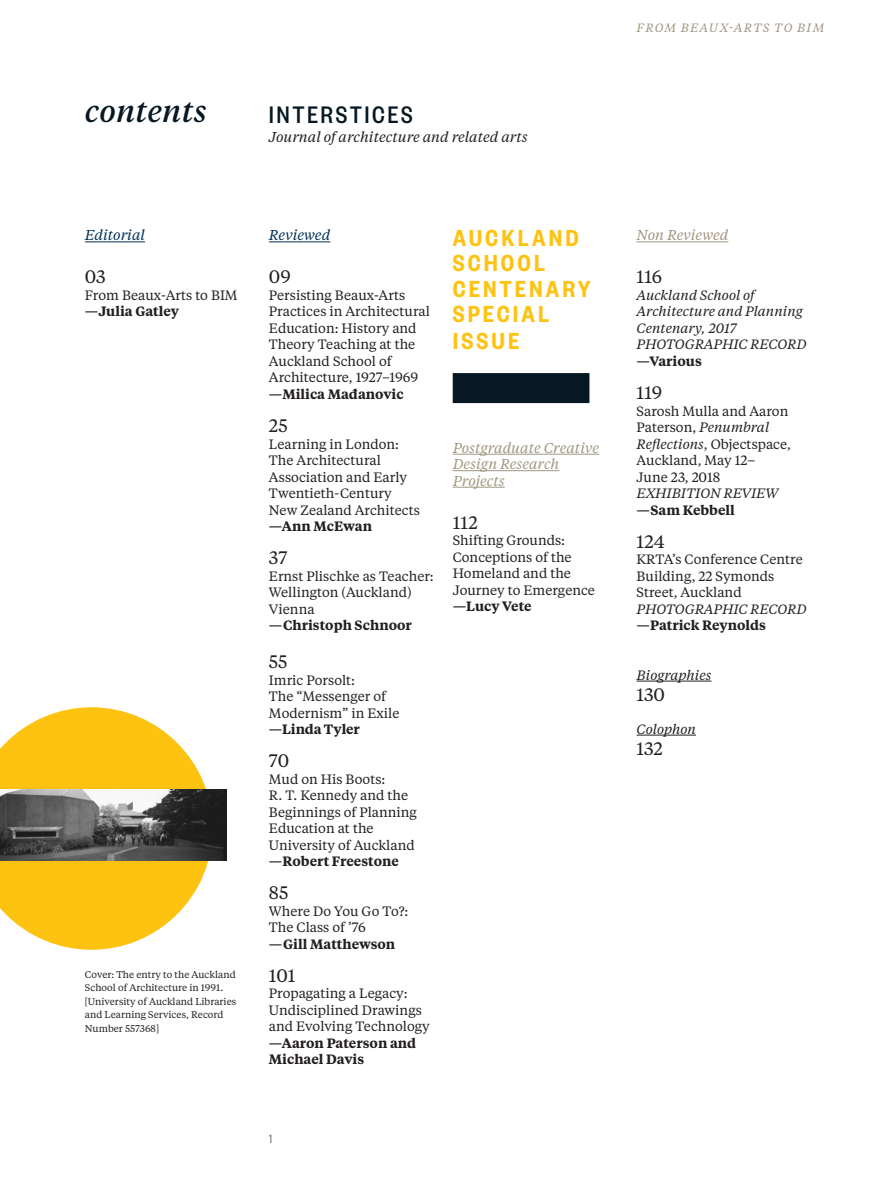
<style>
.page{position:relative;width:893px;height:1191px;background:#fff}
.page>*{position:absolute;margin:0;border:0;box-sizing:border-box;transform-origin:0 0}
._02_heading_side{font:italic 500 30px "Tiempos Text";letter-spacing:.005em;color:#071822}
._02_heading{font:500 26.25px "Founders Grotesk Cond";letter-spacing:.095em;color:#071822}
._02_heading-2{font:600 25.5px/25.5px "Founders Grotesk Cond";letter-spacing:.12em;color:#fec210}
._02_contents___title{font:18px "Tiempos Text";color:#231f20}
._02_contents{font:18px "Tiempos Text";letter-spacing:.015em;color:#231f20}
._02_contents-2{font:italic 14.25px "Tiempos Text";color:#a09780}
._02_heading-3{font:italic 14.25px "Tiempos Text";color:#231f20}
._02_subheading{font:italic 14.25px "Tiempos Text";color:#002f57}
._02_subheading-2{font:italic 14.25px "Tiempos Text";color:#a09780}
._02_contents___title-2{font:13.5px/16.5px "Tiempos Text";color:#231f20}
._02_contents-3{font:italic 13.5px/16.5px "Tiempos Text";color:#231f20}
._02_contents___title-3{font:600 13.5px/16.5px "Tiempos Text";color:#231f20}
._02_contents___autho{font:600 13.5px "Tiempos Text";color:#231f20}
._02_contents-4{font:13.5px/16.5px "Tiempos Text";color:#231f20}
._02_contents-5{font:600 13.5px "Tiempos Text";color:#231f20}
._02_contents___title-4{font:italic 13.5px "Tiempos Text";color:#231f20}
.t1{font:300 13.5px "Founders Grotesk";color:#57585a}
.t2{font:italic 12px "Tiempos Text";letter-spacing:.115em;color:#a09780}
._02_caption{font:9.75px/13.5px "Tiempos Text";color:#231f20}
.s1{font-style:italic}
</style>
<div class="page">
<hr style="left:85px;top:242px;width:60px;height:1px;background:#002f57">
<hr style="left:269px;top:242px;width:61px;height:1px;background:#002f57">
<hr style="left:637px;top:242px;width:91px;height:1px;background:#a09780">
<hr style="left:637px;top:681px;width:74px;height:1px;background:#231f20">
<hr style="left:637px;top:735px;width:59px;height:1px;background:#231f20">
<hr style="left:453px;top:454px;width:146px;height:1px;background:#a09780">
<hr style="left:453px;top:470px;width:106px;height:1px;background:#a09780">
<hr style="left:453px;top:487px;width:52px;height:1px;background:#a09780">
<div style="left:453px;top:373px;width:136px;height:30px;background:#071822"></div>
<svg style="left:0;top:707px;width:213px;height:242px;fill:#fec210"></svg>
<img style="left:0;top:789px;width:226px;height:71px">
<p class="_02_heading_side" style="left:85px;top:91px;width:123px">contents</p>
<p class="_02_heading" style="left:269px;top:99px;width:145px">INTERSTICES</p>
<p class="_02_heading-3" style="left:269px;top:128px;width:260px">Journal of architecture and related arts</p>
<p class="_02_subheading" style="left:85px;top:226px;width:62px">Editorial</p>
<p class="_02_contents___title" style="left:85px;top:265px;width:22px">03</p>
<p class="_02_contents___title-2" style="left:85px;top:286px;width:154px">From Beaux-Arts to BIM</p>
<p class="_02_contents___autho" style="left:85px;top:302px;width:96px">—Julia Gatley</p>
<p class="_02_caption" style="left:85px;top:967px;width:153px">Cover: The entry to the Auckland<br>School of Architecture in 1991. [University of Auckland Libraries and Learning Services, Record<br>Number 557368]</p>
<p class="_02_subheading" style="left:269px;top:226px;width:63px">Reviewed</p>
<p class="_02_contents___title" style="left:269px;top:265px;width:23px">09</p>
<p class="_02_contents___title-2" style="left:269px;top:286px;width:163px">Persisting Beaux-Arts<br>Practices in Architectural<br>Education: History and<br>Theory Teaching at the<br>Auckland School of<br>Architecture, 1927–1969</p>
<p class="_02_contents___autho" style="left:269px;top:385px;width:136px">—Milica Mađanovic</p>
<p class="_02_contents___title" style="left:269px;top:413px;width:20px">25</p>
<p class="_02_contents___title-2" style="left:269px;top:435px;width:132px">Learning in London:</p>
<p class="_02_contents___title-2" style="left:269px;top:451px;width:140px">The Architectural<br>Association and Early<br>Twentieth-Century</p>
<p class="_02_contents___title-2" style="left:269px;top:501px;width:153px">New Zealand Architects</p>
<p class="_02_contents___autho" style="left:269px;top:517px;width:105px">—Ann McEwan</p>
<p class="_02_contents___title" style="left:269px;top:545px;width:20px">37</p>
<p class="_02_contents___title-2" style="left:269px;top:567px;width:166px">Ernst Plischke as Teacher:<br>Wellington (Auckland)<br>Vienna</p>
<p class="_02_contents___autho" style="left:269px;top:616px;width:145px">—Christoph Schnoor</p>
<p class="_02_contents___title" style="left:269px;top:649px;width:20px">55</p>
<p class="_02_contents___title-2" style="left:269px;top:671px;width:88px">Imric Porsolt:</p>
<p class="_02_contents___title-2" style="left:269px;top:687px;width:132px">The “Messenger of<br>Modernism” in Exile</p>
<p class="_02_contents___title-3" style="left:269px;top:720px;width:92px">—Linda Tyler</p>
<p class="_02_contents___title" style="left:269px;top:748px;width:22px">70</p>
<p class="_02_contents___title-2" style="left:269px;top:770px;width:118px">Mud on His Boots:</p>
<p class="_02_contents___title-2" style="left:269px;top:786px;width:149px">R. T. Kennedy and the<br>Beginnings of Planning<br>Education at the</p>
<p class="_02_contents___title-2" style="left:269px;top:836px;width:147px">University of Auckland</p>
<p class="_02_contents___title-3" style="left:269px;top:852px;width:132px">—Robert Freestone</p>
<p class="_02_contents___title" style="left:269px;top:880px;width:21px">85</p>
<p class="_02_contents___title-2" style="left:269px;top:902px;width:141px">Where Do You Go To?:</p>
<p class="_02_contents___title-2" style="left:269px;top:918px;width:98px">The Class of ’76</p>
<p class="_02_contents___title-3" style="left:269px;top:935px;width:128px">—Gill Matthewson</p>
<p class="_02_contents___title" style="left:269px;top:963px;width:28px">101</p>
<p class="_02_contents___title-2" style="left:269px;top:984px;width:162px">Propagating a Legacy:<br>Undisciplined Drawings and Evolving Technology</p>
<p class="_02_contents___title-3" style="left:269px;top:1034px;width:149px">—Aaron Paterson and<br>Michael Davis</p>
<p class="_02_heading-2" style="left:453px;top:223px;width:128px">AUCKLAND</p>
<p class="_02_heading-2" style="left:453px;top:249px;width:140px">SCHOOL<br>CENTENARY<br>SPECIAL</p>
<p class="_02_heading-2" style="left:453px;top:327px;width:68px">ISSUE</p>
<p class="_02_contents-2" style="left:453px;top:438px;width:148px">Postgraduate Creative</p>
<p class="_02_contents-2" style="left:453px;top:454px;width:108px">Design Research</p>
<p class="_02_contents-2" style="left:453px;top:471px;width:54px">Projects</p>
<p class="_02_contents" style="left:453px;top:510px;width:27px">112</p>
<p class="_02_contents___title-2" style="left:453px;top:531px;width:144px">Shifting Grounds:<br>Conceptions of the<br>Homeland and the<br>Journey to Emergence</p>
<p class="_02_contents-5" style="left:453px;top:597px;width:81px">—Lucy Vete</p>
<p class="t1" style="left:269px;top:1131px;width:5px">1</p>
<p class="t2" style="left:637px;top:19px;width:189px">FROM BEAUX-ARTS TO BIM</p>
<p class="_02_subheading-2" style="left:637px;top:226px;width:93px">Non Reviewed</p>
<p class="_02_contents" style="left:637px;top:265px;width:27px">116</p>
<p class="_02_contents-3" style="left:637px;top:286px;width:168px">Auckland School of<br>Architecture and Planning<br>Centenary, 2017</p>
<p class="_02_contents-3" style="left:637px;top:336px;width:171px">PHOTOGRAPHIC RECORD</p>
<p class="_02_contents-5" style="left:637px;top:352px;width:67px">—Various</p>
<p class="_02_contents" style="left:637px;top:380px;width:27px">119</p>
<p class="_02_contents___title-2" style="left:637px;top:402px;width:156px">Sarosh Mulla and Aaron<br>Paterson, <span class="s1">Penumbral<br>Reflections</span>, Objectspace,<br>Auckland, May 12–</p>
<p class="_02_contents___title-2" style="left:637px;top:468px;width:85px">June 23, 2018</p>
<p class="_02_contents-3" style="left:637px;top:484px;width:143px">EXHIBITION REVIEW</p>
<p class="_02_contents-5" style="left:637px;top:500px;width:100px">—Sam Kebbell</p>
<p class="_02_contents" style="left:637px;top:529px;width:30px">124</p>
<p class="_02_contents-4" style="left:637px;top:550px;width:168px">KRTA’s Conference Centre<br>Building, 22 Symonds<br>Street, Auckland</p>
<p class="_02_contents-3" style="left:637px;top:600px;width:171px">PHOTOGRAPHIC RECORD</p>
<p class="_02_contents-5" style="left:637px;top:616px;width:131px">—Patrick Reynolds</p>
<p class="_02_contents-3" style="left:637px;top:666px;width:76px">Biographies</p>
<p class="_02_contents___title" style="left:637px;top:682px;width:30px">130</p>
<p class="_02_contents___title-4" style="left:637px;top:719px;width:61px">Colophon</p>
<p class="_02_contents___title" style="left:637px;top:736px;width:28px">132</p>
</div>
